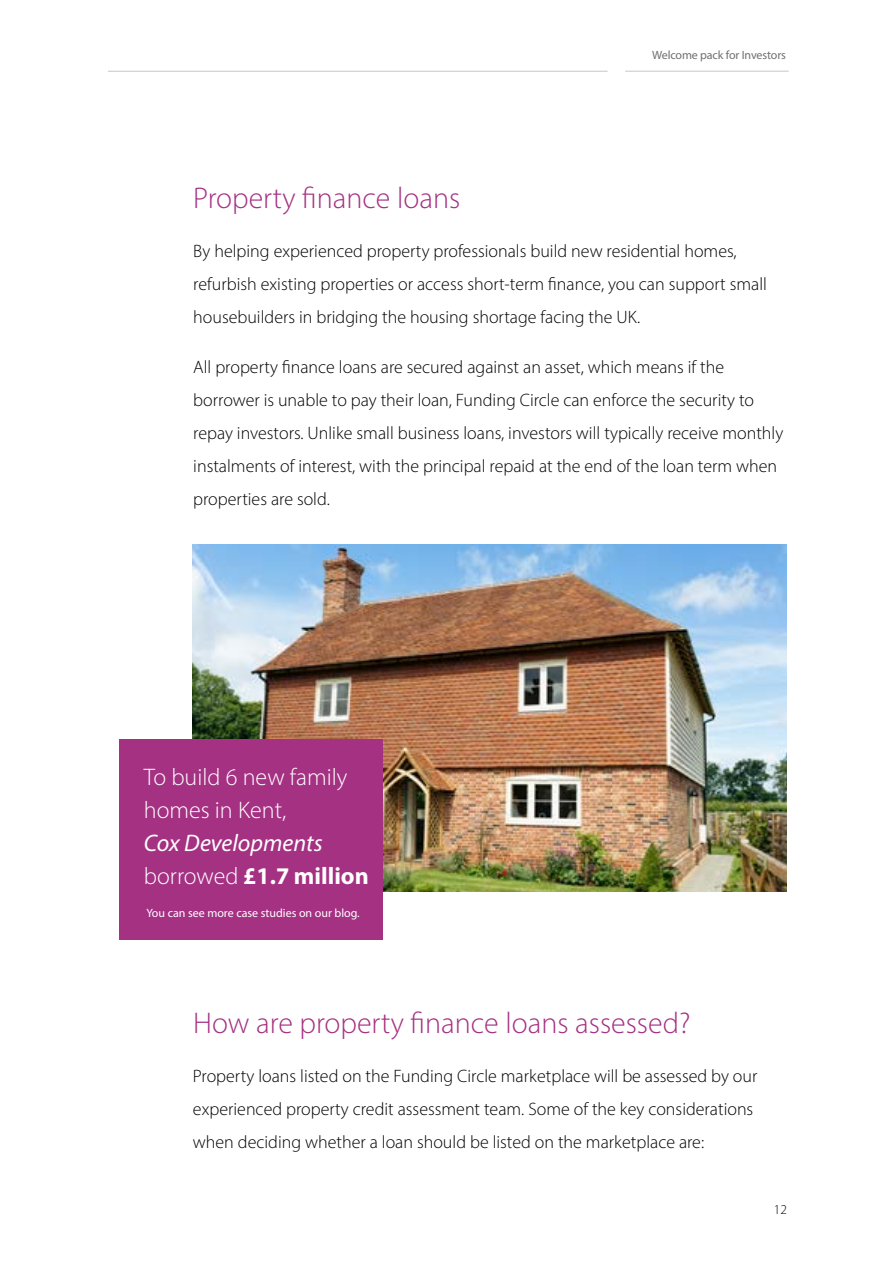
<style>
.page{position:relative;width:893px;height:1263px;background:#fff}
.page>*{position:absolute;margin:0;border:0;box-sizing:border-box;transform-origin:0 0}
.t1{font:300 30px "Myriad Pro";color:#a53183}
.t2{font:italic 24px/33px "Myriad Pro";color:#fff}
.t3{font:300 24px/33px "Myriad Pro";color:#fff}
.t4{font:300 18px/33px "Myriad Pro";color:#000}
.t5{font:300 13.5px "Myriad Pro";color:#000}
.t6{font:12px "Myriad Pro";color:#fff}
.t7{font:12px "Myriad Pro";letter-spacing:-.01em;color:#707070}
.s1{font-weight:300;font-style:normal}
.s2{font-weight:700;font-style:normal}
</style>
<div class="page">
<hr style="left:108px;top:71px;width:500px;height:1px;background:#c6c6c6">
<hr style="left:625px;top:71px;width:164px;height:1px;background:#c6c6c6">
<img style="left:193px;top:544px;width:594px;height:347px">
<div style="left:119px;top:739px;width:264px;height:201px;background:#a53183"></div>
<h1 class="t1" style="left:193px;top:179px;width:269px">Property finance loans</h1>
<p class="t7" style="left:652px;top:48px;width:135px">Welcome pack for Investors</p>
<p class="t4" style="left:193px;top:234px;width:575px">By helping experienced property professionals build new residential homes, refurbish existing properties or access short-term finance, you can support small housebuilders in bridging the housing shortage facing the UK.</p>
<p class="t4" style="left:193px;top:350px;width:592px">All property finance loans are secured against an asset, which means if the borrower is unable to pay their loan, Funding Circle can enforce the security to repay investors. Unlike small business loans, investors will typically receive monthly instalments of interest, with the principal repaid at the end of the loan term when properties are sold.</p>
<h2 class="t3" style="left:144px;top:760px;width:205px">To build 6 new family homes in Kent,</h2>
<h2 class="t2" style="left:144px;top:826px;width:227px">Cox Developments <span class="s1">borrowed</span> <span class="s2">£1.7 million</span></h2>
<p class="t6" style="left:146px;top:906px;width:215px">You can see more case studies on our blog.</p>
<h1 class="t1" style="left:193px;top:1004px;width:499px">How are property finance loans assessed?</h1>
<p class="t4" style="left:193px;top:1059px;width:566px">Property loans listed on the Funding Circle marketplace will be assessed by our experienced property credit assessment team. Some of the key considerations when deciding whether a loan should be listed on the marketplace are:</p>
<p class="t5" style="left:774px;top:1201px;width:15px">12</p>
</div>
